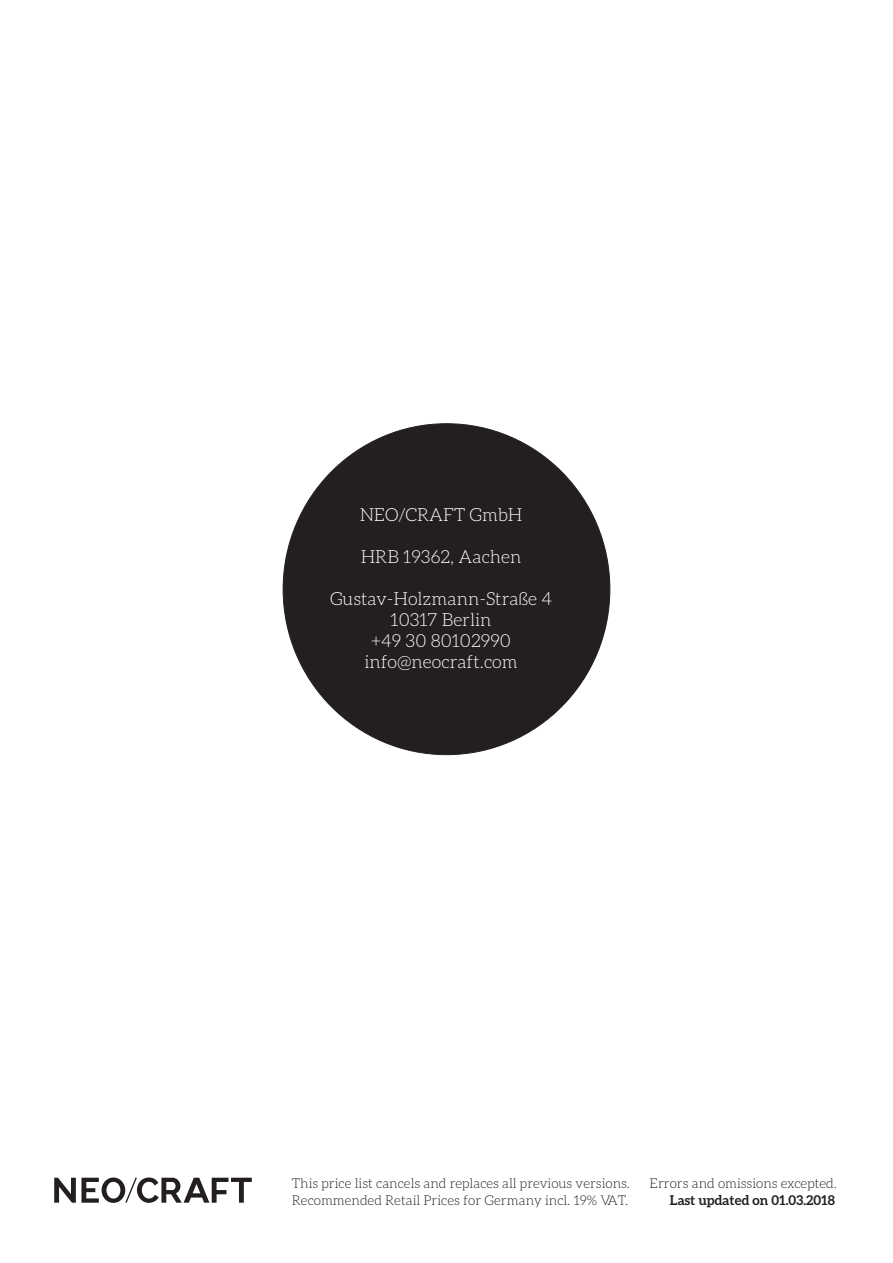
<style>
.page{position:relative;width:893px;height:1263px;background:#fff}
.page>*{position:absolute;margin:0;border:0;box-sizing:border-box;transform-origin:0 0}
.t1{font:300 18px/21px "Aleo";color:#fff;text-align:center}
.t2{font:300 13.5px "Aleo";color:#231f20}
.t3{font:700 13.5px "Aleo";color:#231f20}
</style>
<div class="page">
<svg style="left:54px;top:1177px;width:198px;height:26px"></svg>
<div style="left:283px;top:424px;width:327px;height:331px;background:#231f20;border-radius:50%"></div>
<h1 class="t1" style="left:360px;top:504px;width:164px">NEO/CRAFT GmbH</h1>
<h1 class="t1" style="left:361px;top:546px;width:162px">HRB 19362, Aachen</h1>
<h1 class="t1" style="left:330px;top:588px;width:224px">Gustav-Holzmann-Straße 4<br>10317 Berlin<br>+49 30 80102990 info@neocraft.com</h1>
<p class="t2" style="left:292px;top:1176px;width:340px">This price list cancels and replaces all previous versions.</p>
<p class="t2" style="left:650px;top:1176px;width:189px">Errors and omissions excepted.</p>
<p class="t2" style="left:292px;top:1192px;width:338px">Recommended Retail Prices for Germany incl. 19% VAT.</p>
<p class="t3" style="left:670px;top:1192px;width:167px">Last updated on 01.03.2018</p>
</div>
